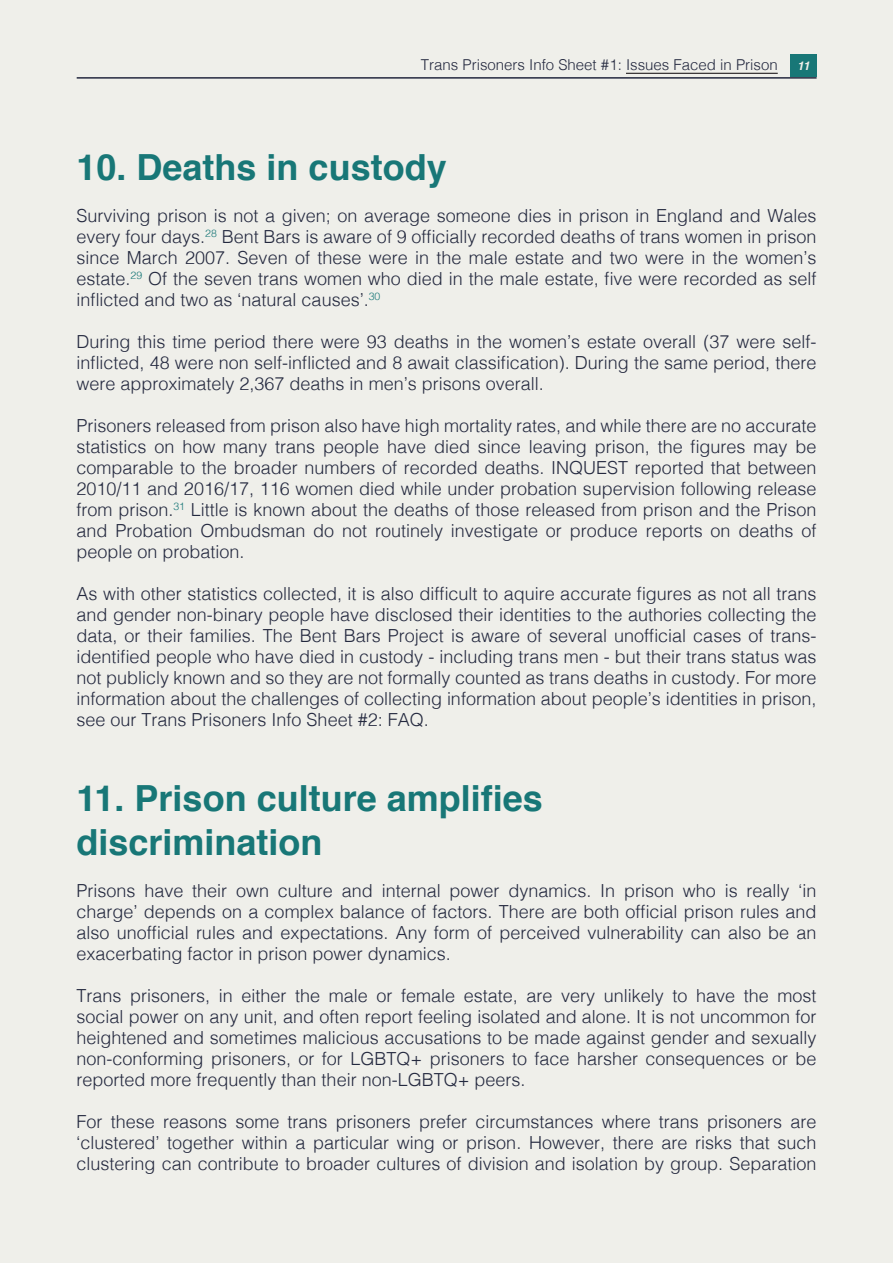
<style>
.page{position:relative;width:893px;height:1263px;background:#efefea}
.page>*{position:absolute;margin:0;border:0;box-sizing:border-box;transform-origin:0 0}
.Heading{font:700 36px "Helvetica";color:#187777}
.BB_Main_text{font:700 36px "Helvetica";color:#187777}
.BB_Main_text-2{font:300 18px/21px "Helvetica";color:#24293f;text-align:justify}
.t1{font:300 15px "Helvetica";color:#24293f}
.t2{font:italic 700 12px "Helvetica";color:#efefea}
</style>
<div class="page">
<hr style="left:626px;top:73px;width:152px;height:1px;background:#231f20">
<div style="left:790px;top:55px;width:27px;height:22px;background:#187777"></div>
<hr style="left:77px;top:77px;width:740px;height:2px;background:#24293f">
<p class="t1" style="left:421px;top:52px;width:358px">Trans Prisoners Info Sheet #1: Issues Faced in Prison</p>
<p class="t2" style="left:797px;top:56px;width:14px">11</p>
<p class="BB_Main_text" style="left:77px;top:138px;width:372px">10. Deaths in custody</p>
<p class="BB_Main_text-2" style="left:77px;top:204px;width:741px">Surviving prison is not a given; on average someone dies in prison in England and Wales every four days.<sup>28</sup> Bent Bars is aware of 9 officially recorded deaths of trans women in prison since March 2007. Seven of these were in the male estate and two were in the women’s estate.<sup>29</sup> Of the seven trans women who died in the male estate, five were recorded as self inflicted and two as ‘natural causes’.<sup>30</sup></p>
<p class="BB_Main_text-2" style="left:77px;top:330px;width:741px">During this time period there were 93 deaths in the women’s estate overall (37 were self&shy;inflicted, 48 were non self-inflicted and 8 await classification). During the same period, there were approximately 2,367 deaths in men’s prisons overall.</p>
<p class="BB_Main_text-2" style="left:77px;top:414px;width:741px">Prisoners released from prison also have high mortality rates, and while there are no accurate statistics on how many trans people have died since leaving prison, the figures may be comparable to the broader numbers of recorded deaths. INQUEST reported that between 2010/11 and 2016/17, 116 women died while under probation supervision following release from prison.<sup>31</sup> Little is known about the deaths of those released from prison and the Prison and Probation Ombudsman do not routinely investigate or produce reports on deaths of people on probation.</p>
<p class="BB_Main_text-2" style="left:77px;top:582px;width:741px">As with other statistics collected, it is also difficult to aquire accurate figures as not all trans and gender non-binary people have disclosed their identities to the authories collecting the data, or their families. The Bent Bars Project is aware of several unofficial cases of trans&shy;identified people who have died in custody - including trans men - but their trans status was not publicly known and so they are not formally counted as trans deaths in custody. For more information about the challenges of collecting information about people’s identities in prison, see our Trans Prisoners Info Sheet #2: FAQ.</p>
<p class="Heading" style="left:77px;top:770px;width:468px">11. Prison culture amplifies</p>
<p class="Heading" style="left:77px;top:813px;width:248px">discrimination</p>
<p class="BB_Main_text-2" style="left:77px;top:878px;width:741px">Prisons have their own culture and internal power dynamics. In prison who is really ‘in charge’ depends on a complex balance of factors. There are both official prison rules and also unofficial rules and expectations. Any form of perceived vulnerability can also be an exacerbating factor in prison power dynamics.</p>
<p class="BB_Main_text-2" style="left:77px;top:983px;width:741px">Trans prisoners, in either the male or female estate, are very unlikely to have the most social power on any unit, and often report feeling isolated and alone. It is not uncommon for heightened and sometimes malicious accusations to be made against gender and sexually non-conforming prisoners, or for LGBTQ+ prisoners to face harsher consequences or be reported more frequently than their non-LGBTQ+ peers.</p>
<p class="BB_Main_text-2" style="left:77px;top:1109px;width:741px">For these reasons some trans prisoners prefer circumstances where trans prisoners are ‘clustered’ together within a particular wing or prison. However, there are risks that such clustering can contribute to broader cultures of division and isolation by group. Separation</p>
</div>
